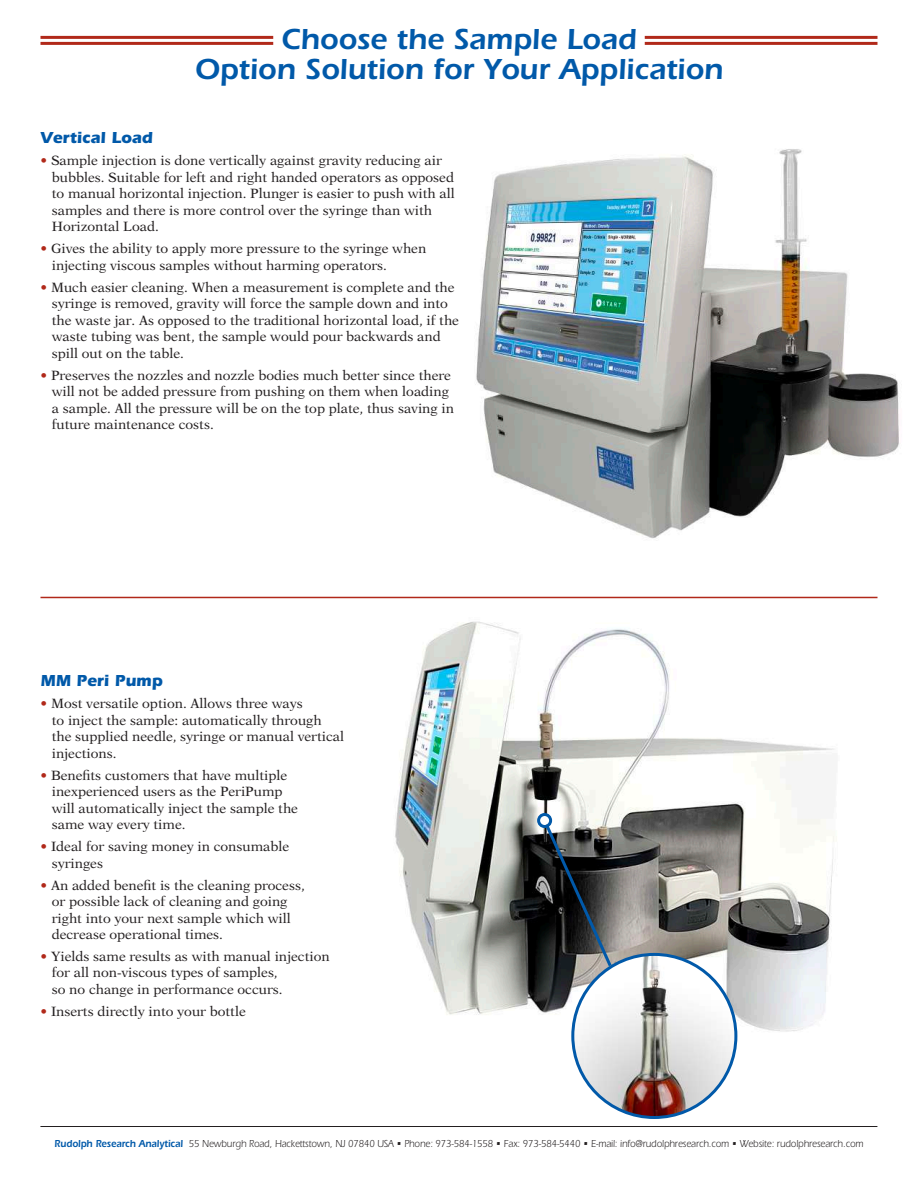
<style>
.page{position:relative;width:918px;height:1188px;background:#fff}
.page>*{position:absolute;margin:0;border:0;box-sizing:border-box;transform-origin:0 0}
.t1{font:600 30px/30px "Itc Eras";color:#0159a9;text-align:center}
.t2{font:700 16.5px "Itc Eras";color:#0159a9}
.t3{font:13.5px/16.5px "New Aster";color:#231f20}
.t4{font:10.5px "Itc Eras";letter-spacing:-.005em;color:#231f20;scale:.9 1}
.s1{color:#b1291a}
.s2{font-weight:600;color:#0159a9}
</style>
<div class="page">
<img style="left:284px;top:596px;width:593px;height:471px">
<img style="left:476px;top:149px;width:423px;height:390px">
<hr style="left:40px;top:597px;width:838px;height:1px;background:#b1291a">
<hr style="left:40px;top:1126px;width:837px;height:1px;background:#231f20">
<hr style="left:40px;top:36px;width:233px;height:3px;background:#b1291a">
<hr style="left:40px;top:42px;width:233px;height:3px;background:#b1291a">
<hr style="left:645px;top:36px;width:233px;height:3px;background:#b1291a">
<hr style="left:645px;top:42px;width:233px;height:3px;background:#b1291a">
<img style="left:573px;top:954px;width:163px;height:164px;border-radius:82px">
<div style="left:571px;top:953px;width:166px;height:166px;border:3px solid #0159a9;border-radius:50%"></div>
<div style="left:539px;top:814px;width:11px;height:11px;background:#fff;border-radius:50%"></div>
<svg style="left:543px;top:822px;width:71px;height:148px;background:#3d4143"></svg>
<div style="left:537px;top:813px;width:15px;height:15px;border:3px solid #0159a9;border-radius:50%"></div>
<h1 class="t1" style="left:195px;top:25px;width:530px">Choose the Sample Load<br>Option Solution for Your Application</h1>
<p class="t2" style="left:40px;top:128px;width:114px">Vertical Load</p>
<p class="t3" style="left:52px;top:152px;width:404px;text-indent:-11px"><span class="s1">•</span> Sample injection is done vertically against gravity reducing air bubbles. Suitable for left and right handed operators as opposed to manual horizontal injection. Plunger is easier to push with all samples and there is more control over the syringe than with Horizontal Load.</p>
<p class="t3" style="left:52px;top:240px;width:376px;text-indent:-11px"><span class="s1">•</span> Gives the ability to apply more pressure to the syringe when injecting viscous samples without harming operators.</p>
<p class="t3" style="left:52px;top:279px;width:409px;text-indent:-11px"><span class="s1">•</span> Much easier cleaning. When a measurement is complete and the syringe is removed, gravity will force the sample down and into the waste jar. As opposed to the traditional horizontal load, if the waste tubing was bent, the sample would pour backwards and spill out on the table.</p>
<p class="t3" style="left:52px;top:366px;width:404px;text-indent:-11px"><span class="s1">•</span> Preserves the nozzles and nozzle bodies much better since there will not be added pressure from pushing on them when loading a sample. All the pressure will be on the top plate, thus saving in future maintenance costs.</p>
<p class="t2" style="left:40px;top:671px;width:124px">MM Peri Pump</p>
<p class="t3" style="left:52px;top:695px;width:294px;text-indent:-11px"><span class="s1">•</span> Most versatile option. Allows three ways<br>to inject the sample: automatically through the supplied needle, syringe or manual vertical injections.</p>
<p class="t3" style="left:52px;top:767px;width:248px;text-indent:-11px"><span class="s1">•</span> Benefits customers that have multiple inexperienced users as the PeriPump will automatically inject the sample the same way every time.</p>
<p class="t3" style="left:52px;top:838px;width:239px;text-indent:-11px"><span class="s1">•</span> Ideal for saving money in consumable syringes</p>
<p class="t3" style="left:52px;top:876px;width:255px;text-indent:-11px"><span class="s1">•</span> An added benefit is the cleaning process, or possible lack of cleaning and going right into your next sample which will decrease operational times.</p>
<p class="t3" style="left:52px;top:948px;width:279px;text-indent:-11px"><span class="s1">•</span> Yields same results as with manual injection for all non-viscous types of samples,<br>so no change in performance occurs.</p>
<p class="t3" style="left:40px;top:1003px;width:207px"><span class="s1">•</span> Inserts directly into your bottle</p>
<p class="t4" style="left:55px;top:1137px;width:900px"><span class="s2">Rudolph Research Analytical</span> 55 Newburgh Road, Hackettstown, NJ 07840 USA • Phone: 973-584-1558 • Fax: 973-584-5440 • E-mail: info@rudolphresearch.com • Website: rudolphresearch.com</p>
</div>
